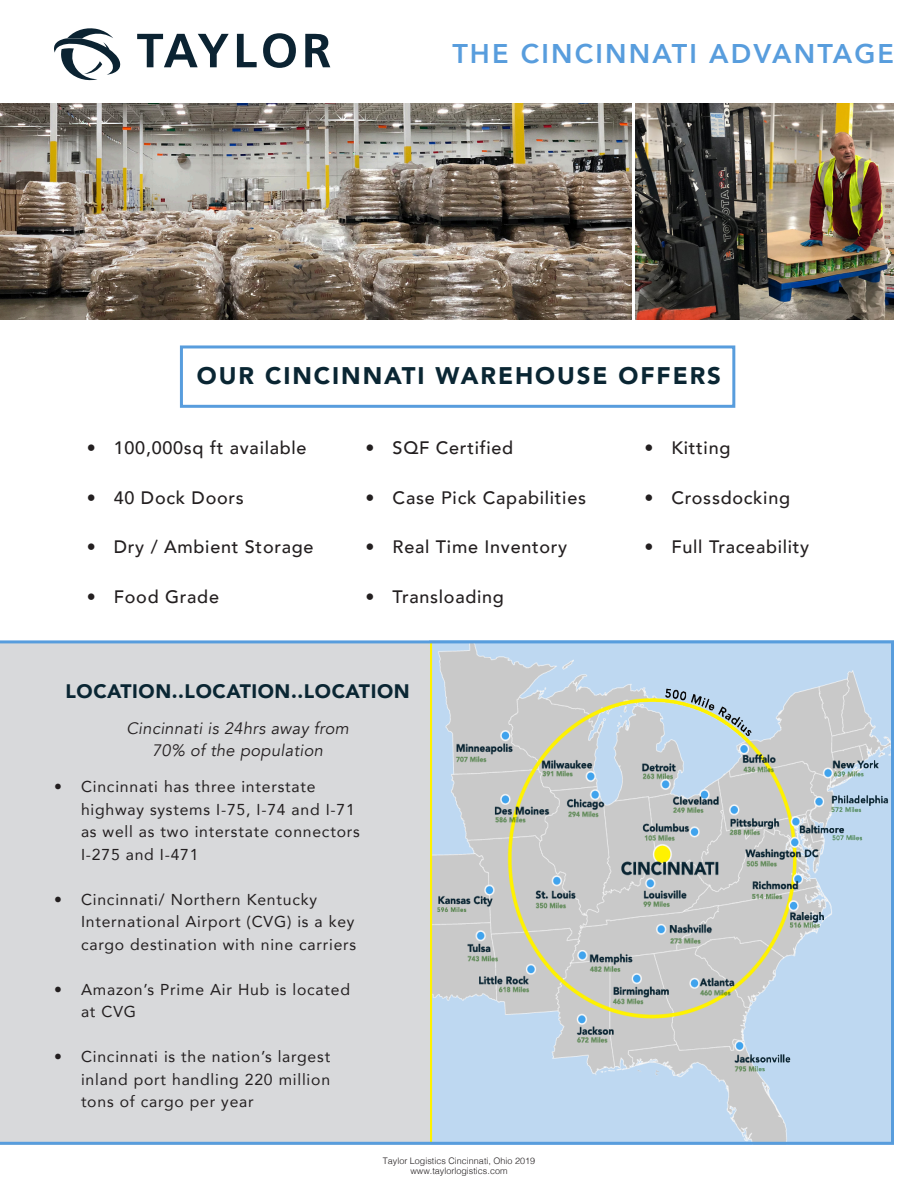
<style>
.page{position:relative;width:918px;height:1188px;background:#fff}
.page>*{position:absolute;margin:0;border:0;box-sizing:border-box;transform-origin:0 0}
.t1{font:800 27px "Avenir";letter-spacing:.08em;color:#589ddd}
.t2{font:900 24px "Avenir";letter-spacing:.08em;color:#0a2633}
.t3{font:900 19.5px "Avenir";letter-spacing:.03em;color:#0a2633}
.t4{font:500 18px "Avenir";letter-spacing:.04em;color:#231f20}
.t5{font:italic 16.5px "Avenir";letter-spacing:.02em;color:#231f20}
.t6{font:15.75px/22.5px "Avenir";letter-spacing:.05em;color:#231f20}
.t7{font:300 9px "Helvetica";color:#231f20}
</style>
<div class="page">
<svg style="left:54px;top:28px;width:66px;height:52px"></svg>
<svg style="left:137px;top:34px;width:92px;height:33px"></svg>
<svg style="left:237px;top:34px;width:20px;height:33px"></svg>
<svg style="left:263px;top:33px;width:33px;height:35px"></svg>
<svg style="left:305px;top:34px;width:25px;height:33px"></svg>
<img style="left:0;top:104px;width:632px;height:216px">
<img style="left:635px;top:104px;width:259px;height:216px">
<div style="left:180px;top:345px;width:555px;height:63px;border:3px solid #589ddd"></div>
<svg style="left:0;top:640px;width:894px;height:505px;background:#cbd2d5"></svg>
<p class="t1" style="left:452px;top:33px;width:443px">THE CINCINNATI ADVANTAGE</p>
<p class="t2" style="left:197px;top:355px;width:526px">OUR CINCINNATI WAREHOUSE OFFERS</p>
<p class="t4" style="left:87px;top:432px;width:221px">• 100,000sq ft available</p>
<p class="t4" style="left:87px;top:482px;width:159px">• 40 Dock Doors</p>
<p class="t4" style="left:87px;top:531px;width:228px">• Dry / Ambient Storage</p>
<p class="t4" style="left:87px;top:581px;width:134px">• Food Grade</p>
<p class="t4" style="left:366px;top:432px;width:149px">• SQF Certified</p>
<p class="t4" style="left:366px;top:482px;width:222px">• Case Pick Capabilities</p>
<p class="t4" style="left:366px;top:531px;width:203px">• Real Time Inventory</p>
<p class="t4" style="left:366px;top:581px;width:140px">• Transloading</p>
<p class="t3" style="left:65px;top:674px;width:346px">LOCATION..LOCATION..LOCATION</p>
<p class="t5" style="left:126px;top:718px;width:224px">Cincinnati is 24hrs away from</p>
<p class="t5" style="left:152px;top:741px;width:172px">70% of the population</p>
<p class="t6" style="left:81px;top:775px;width:280px;text-indent:-27px">• Cincinnati has three interstate highway systems I-75, I-74 and I-71 as well as two interstate connectors<br>I-275 and I-471</p>
<p class="t6" style="left:81px;top:888px;width:277px;text-indent:-27px">• Cincinnati/ Northern Kentucky<br>International Airport (CVG) is a key cargo destination with nine carriers</p>
<p class="t6" style="left:81px;top:978px;width:271px;text-indent:-27px">• Amazon’s Prime Air Hub is located at CVG</p>
<p class="t6" style="left:81px;top:1045px;width:251px;text-align:justify;text-indent:-27px">• Cincinnati is the nation’s largest inland port handling 220 million tons of cargo per year</p>
<p class="t7" style="left:383px;top:1153px;width:154px">Taylor Logistics Cincinnati, Ohio 2019</p>
<p class="t7" style="left:410px;top:1164px;width:99px">www.taylorlogistics.com</p>
<p class="t4" style="left:644px;top:432px;width:87px">• Kitting</p>
<p class="t4" style="left:644px;top:482px;width:147px">• Crossdocking</p>
<p class="t4" style="left:644px;top:531px;width:166px">• Full Traceability</p>
</div>
